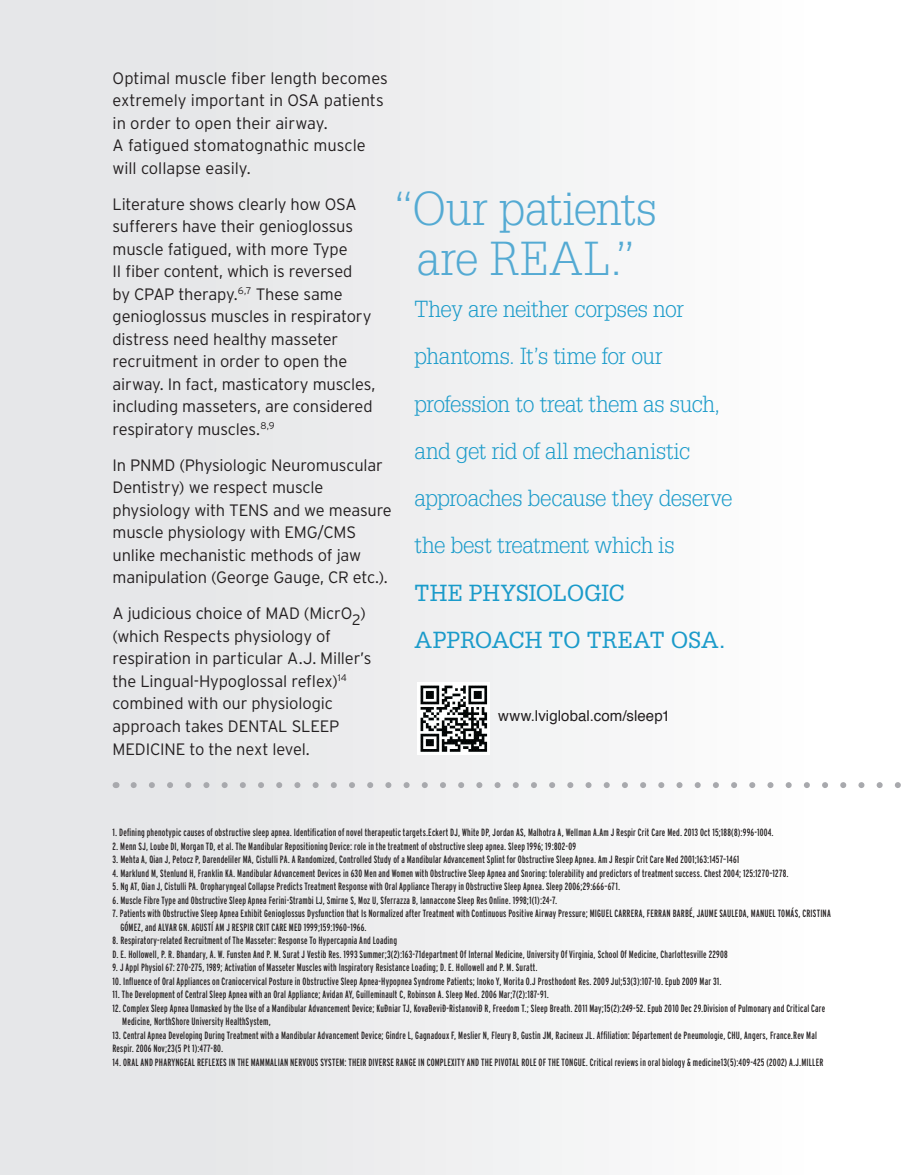
<style>
.page{position:relative;width:905px;height:1175px;background:#fff}
.page>*{position:absolute;margin:0;border:0;box-sizing:border-box;transform-origin:0 0}
.LVI_Text{font:300 46.5px "Glypha";color:#54aad3}
.LVI_Text-2{font:300 22.65px/47.2px "Glypha";letter-spacing:-.02em;color:#1b9bca}
.LVI_Text-3{font:300 16.5px/22.5px "Interstate";letter-spacing:-.01em;color:#231f20}
.LVI_Text-4{font:15px "Helvetica";letter-spacing:.005em;color:#231f20}
.LVI_Text-5{font:extra-condensed 10.5px/13.5px "Interstate";letter-spacing:.02em;color:#231f20}
.s1{font-weight:400}
</style>
<div class="page">
<div style="left:0;top:0;width:904px;height:1174px;background:linear-gradient(to right,#e1e2e4,#fff)"></div>
<svg style="left:134px;top:782px;width:770px;height:6px"></svg>
<img style="left:418px;top:682px;width:72px;height:72px">
<p class="LVI_Text-3" style="left:112px;top:66px;width:277px">Optimal muscle fiber length becomes extremely important in OSA patients in order to open their airway.</p>
<p class="LVI_Text-3" style="left:112px;top:134px;width:255px">A fatigued stomatognathic muscle</p>
<p class="LVI_Text-3" style="left:112px;top:156px;width:140px">will collapse easily.</p>
<p class="LVI_Text-3" style="left:112px;top:192px;width:264px">Literature shows clearly how OSA sufferers have their genioglossus muscle fatigued, with more Type<br>II fiber content, which is reversed<br>by CPAP therapy.<sup>6,7</sup> These same genioglossus muscles in respiratory distress need healthy masseter recruitment in order to open the airway. In fact, masticatory muscles, including masseters, are considered respiratory muscles.<sup>8,9</sup></p>
<p class="LVI_Text-3" style="left:112px;top:453px;width:281px">In PNMD (Physiologic Neuromuscular Dentistry) we respect muscle physiology with TENS and we measure muscle physiology with EMG/CMS unlike mechanistic methods of jaw manipulation (George Gauge, CR etc.).</p>
<p class="LVI_Text-3" style="left:112px;top:602px;width:260px">A judicious choice of MAD (MicrO<sub>2</sub>) (which Respects physiology of respiration in particular A.J. Miller’s the Lingual-Hypoglossal reflex)<sup>14 </sup>combined with our physiologic approach takes DENTAL SLEEP<br>MEDICINE to the next level.</p>
<p class="LVI_Text" style="left:393px;top:182px;width:265px">“Our patients</p>
<p class="LVI_Text" style="left:417px;top:232px;width:220px">are REAL.”</p>
<p class="LVI_Text-2" style="left:414px;top:285px;width:319px">They are neither corpses nor phantoms. It’s time for our profession to treat them as such, and get rid of all mechanistic approaches because they deserve the best treatment which is<br><span class="s1">THE PHYSIOLOGIC<br>APPROACH TO TREAT OSA.</span></p>
<p class="LVI_Text-4" style="left:498px;top:703px;width:174px">www.lviglobal.com/sleep1</p>
<p class="LVI_Text-5" style="left:112px;top:825px;width:662px">1. Defining phenotypic causes of obstructive sleep apnea. Identification of novel therapeutic targets.Eckert DJ, White DP, Jordan AS, Malhotra A, Wellman A.Am J Respir Crit Care Med. 2013 Oct 15;188(8):996-1004.</p>
<p class="LVI_Text-5" style="left:112px;top:839px;width:465px">2. Menn SJ, Loube DI, Morgan TD, et al. The Mandibular Repositioning Device: role in the treatment of obstructive sleep apnea. Sleep 1996; 19:802-09</p>
<p class="LVI_Text-5" style="left:112px;top:852px;width:628px">3. Mehta A, Qian J, Petocz P, Darendeliler MA, Cistulli PA. A Randomized, Controlled Study of a Mandibular Advancement Splint for Obstructive Sleep Apnea. Am J Respir Crit Care Med 2001;163:1457–1461</p>
<p class="LVI_Text-5" style="left:112px;top:866px;width:677px">4. Marklund M, Stenlund H, Franklin KA. Mandibular Advancement Devices in 630 Men and Women with Obstructive Sleep Apnea and Snoring: tolerability and predictors of treatment success. Chest 2004; 125:1270–1278.</p>
<p class="LVI_Text-5" style="left:112px;top:879px;width:509px">5. Ng AT, Qian J, Cistulli PA. Oropharyngeal Collapse Predicts Treatment Response with Oral Appliance Therapy in Obstructive Sleep Apnea. Sleep 2006;29:666–671.</p>
<p class="LVI_Text-5" style="left:112px;top:893px;width:446px">6. Muscle Fibre Type and Obstructive Sleep Apnea Ferini-Strambi LJ, Smirne S, Moz U, Sferrazza B, Iannaccone Sleep Res Online. 1998;1(1):24-7.</p>
<p class="LVI_Text-5" style="left:120px;top:906px;width:712px;text-indent:-8px">7. Patients with Obstructive Sleep Apnea Exhibit Genioglossus Dysfunction that Is Normalized after Treatment with Continuous Positive Airway Pressure; MIGUEL CARRERA, FERRAN BARBÉ, JAUME SAULEDA, MANUEL TOMÁS, CRISTINA<br>GÓMEZ, and ALVAR GN. AGUSTÍ AM J RESPIR CRIT CARE MED 1999;159:1960–1966.</p>
<p class="LVI_Text-5" style="left:112px;top:933px;width:286px">8. Respiratory-related Recruitment of The Masseter: Response To Hypercapnia And Loading</p>
<p class="LVI_Text-5" style="left:112px;top:947px;width:616px">D. E. Hollowell, P. R. Bhandary, A. W. Funsten And P. M. Surat J Vestib Res. 1993 Summer;3(2):163-71department Of Internal Medicine, University Of Virginia, School Of Medicine, Charlottesville 22908</p>
<p class="LVI_Text-5" style="left:112px;top:960px;width:426px">9. J Appl Physiol 67: 270-275, 1989; Activation of Masseter Muscles with Inspiratory Resistance Loading; D. E. Hollowell and P. M. Suratt.</p>
<p class="LVI_Text-5" style="left:112px;top:974px;width:610px">10. Influence of Oral Appliances on Craniocervical Posture in Obstructive Sleep Apnea-Hypopnea Syndrome Patients; Inoko Y, Morita O.J Prosthodont Res. 2009 Jul;53(3):107-10. Epub 2009 Mar 31.</p>
<p class="LVI_Text-5" style="left:112px;top:987px;width:437px">11. The Development of Central Sleep Apnea with an Oral Appliance; Avidan AY, Guilleminault C, Robinson A. Sleep Med. 2006 Mar;7(2):187-91.</p>
<p class="LVI_Text-5" style="left:122px;top:1001px;width:704px;text-indent:-10px">12. Complex Sleep Apnea Unmasked by the Use of a Mandibular Advancement Device; Kuźniar TJ, Kovačević-Ristanović R, Freedom T.; Sleep Breath. 2011 May;15(2):249-52. Epub 2010 Dec 29.Division of Pulmonary and Critical Care<br>Medicine, NorthShore University HealthSystem,</p>
<p class="LVI_Text-5" style="left:112px;top:1028px;width:705px">13. Central Apnea Developing During Treatment with a Mandibular Advancement Device; Gindre L, Gagnadoux F, Meslier N, Fleury B, Gustin JM, Racineux JL. Affiliation: Département de Pneumologie, CHU, Angers, France.Rev Mal<br>Respir. 2006 Nov;23(5 Pt 1):477-80.</p>
<p class="LVI_Text-5" style="left:112px;top:1055px;width:712px">14. ORAL AND PHARYNGEAL REFLEXES IN THE MAMMALIAN NERVOUS SYSTEM: THEIR DIVERSE RANGE IN COMPLEXITY AND THE PIVOTAL ROLE OF THE TONGUE. Critical reviews in oral biology &amp; medicine13(5):409-425 (2002) A.J.MILLER</p>
</div>
